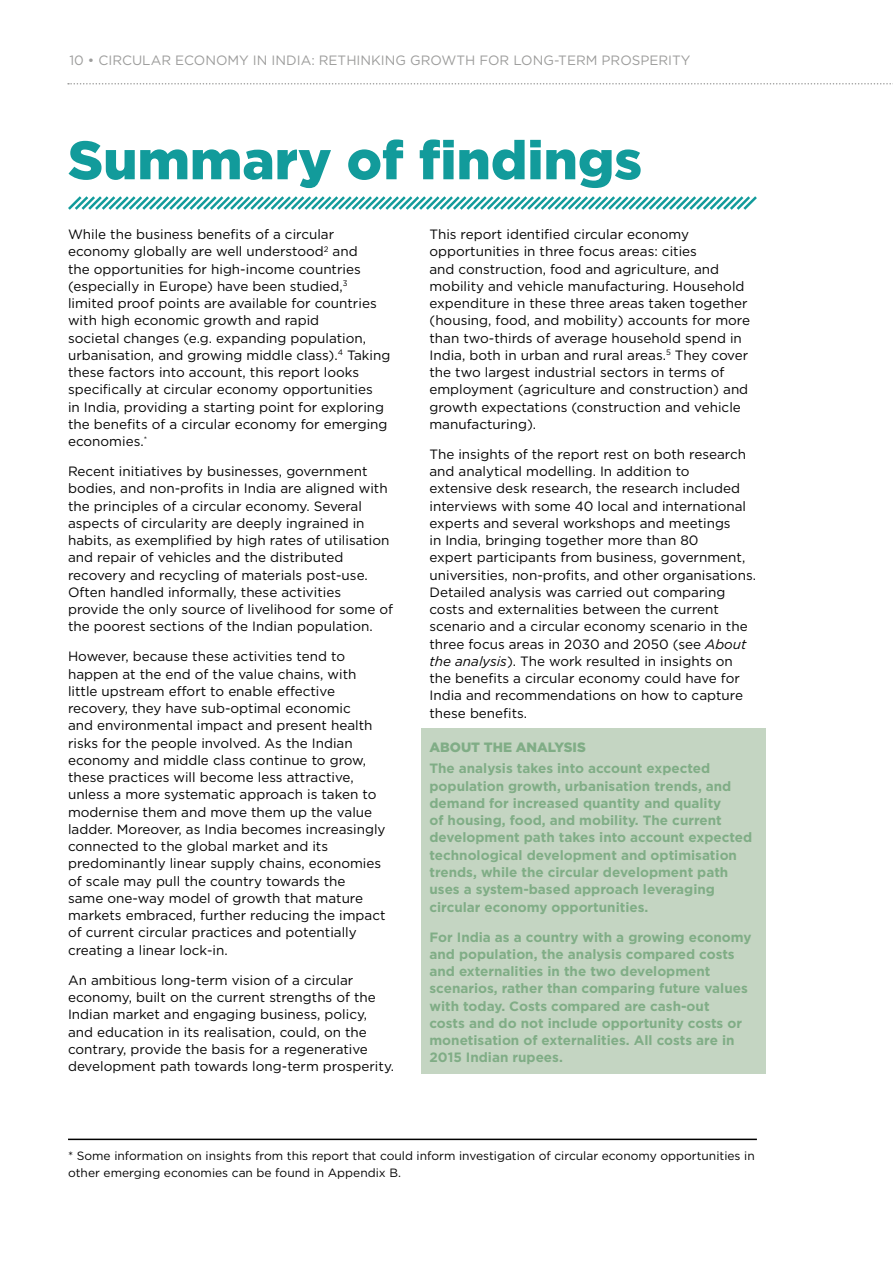
<style>
.page{position:relative;width:893px;height:1263px;background:#fff}
.page>*{position:absolute;margin:0;border:0;box-sizing:border-box;transform-origin:0 0}
.t1{font:900 54px "Gotham";color:#129b9b}
.t2{font:13.5px/17.2px "Gotham";color:#030303}
.t3{font:700 13.5px/17.2px "Gotham";color:#80ad86}
.t4{font:13.5px "Gotham";color:#9d9d9c}
.t5{font:900 13.5px "Gotham";color:#80ad86}
.t6{font:12px/16.5px "Gotham";color:#030303}
.s1{font-style:italic}
</style>
<div class="page">
<svg style="left:68px;top:83px;width:825px;height:2px"></svg>
<svg style="left:68px;top:196px;width:689px;height:14px"></svg>
<hr style="left:68px;top:1138px;width:689px;height:2px;background:#000">
<div style="left:421px;top:728px;width:344px;height:35px;background:#c4d5c2"></div>
<div style="left:421px;top:750px;width:344px;height:173px;background:#c4d5c2"></div>
<div style="left:421px;top:918px;width:344px;height:155px;background:#c4d5c2"></div>
<p class="t4" style="left:69px;top:51px;width:623px">10 • CIRCULAR ECONOMY IN INDIA: RETHINKING GROWTH FOR LONG-TERM PROSPERITY</p>
<h1 class="t1" style="left:68px;top:123px;width:576px">Summary of findings</h1>
<p class="t2" style="left:68px;top:225px;width:324px">While the business benefits of a circular economy globally are well understood<sup>2</sup> and<br>the opportunities for high-income countries (especially in Europe) have been studied,<sup>3 </sup>limited proof points are available for countries with high economic growth and rapid<br>societal changes (e.g. expanding population, urbanisation, and growing middle class).<sup>4</sup> Taking these factors into account, this report looks specifically at circular economy opportunities<br>in India, providing a starting point for exploring the benefits of a circular economy for emerging economies.<sup>*</sup></p>
<p class="t2" style="left:68px;top:462px;width:327px">Recent initiatives by businesses, government bodies, and non-profits in India are aligned with the principles of a circular economy. Several aspects of circularity are deeply ingrained in habits, as exemplified by high rates of utilisation and repair of vehicles and the distributed recovery and recycling of materials post-use.<br>Often handled informally, these activities provide the only source of livelihood for some of the poorest sections of the Indian population.</p>
<p class="t2" style="left:68px;top:648px;width:319px">However, because these activities tend to happen at the end of the value chains, with little upstream effort to enable effective recovery, they have sub-optimal economic<br>and environmental impact and present health risks for the people involved. As the Indian economy and middle class continue to grow, these practices will become less attractive, unless a more systematic approach is taken to modernise them and move them up the value ladder. Moreover, as India becomes increasingly connected to the global market and its predominantly linear supply chains, economies of scale may pull the country towards the<br>same one-way model of growth that mature markets embraced, further reducing the impact of current circular practices and potentially creating a linear lock-in.</p>
<p class="t2" style="left:68px;top:971px;width:328px">An ambitious long-term vision of a circular economy, built on the current strengths of the Indian market and engaging business, policy, and education in its realisation, could, on the contrary, provide the basis for a regenerative development path towards long-term prosperity.</p>
<p class="t2" style="left:429px;top:225px;width:322px">This report identified circular economy opportunities in three focus areas: cities<br>and construction, food and agriculture, and mobility and vehicle manufacturing. Household expenditure in these three areas taken together (housing, food, and mobility) accounts for more than two-thirds of average household spend in India, both in urban and rural areas.<sup>5</sup> They cover the two largest industrial sectors in terms of employment (agriculture and construction) and growth expectations (construction and vehicle manufacturing).</p>
<p class="t2" style="left:429px;top:445px;width:328px">The insights of the report rest on both research and analytical modelling. In addition to<br>extensive desk research, the research included interviews with some 40 local and international experts and several workshops and meetings<br>in India, bringing together more than 80<br>expert participants from business, government, universities, non-profits, and other organisations.<br>Detailed analysis was carried out comparing costs and externalities between the current scenario and a circular economy scenario in the three focus areas in 2030 and 2050 (see <span class="s1">About the analysis</span>). The work resulted in insights on the benefits a circular economy could have for India and recommendations on how to capture these benefits.</p>
<p class="t5" style="left:429px;top:738px;width:158px">ABOUT THE ANALYSIS</p>
<p class="t3" style="left:429px;top:760px;width:324px">The analysis takes into account expected population growth, urbanisation trends, and demand for increased quantity and quality<br>of housing, food, and mobility. The current development path takes into account expected technological development and optimisation trends, while the circular development path uses a system-based approach leveraging circular economy opportunities.</p>
<p class="t3" style="left:429px;top:928px;width:324px">For India as a country with a growing economy and population, the analysis compared costs and externalities in the two development scenarios, rather than comparing future values with today. Costs compared are cash-out<br>costs and do not include opportunity costs or monetisation of externalities. All costs are in 2015 Indian rupees.</p>
<p class="t6" style="left:68px;top:1147px;width:688px">* Some information on insights from this report that could inform investigation of circular economy opportunities in other emerging economies can be found in Appendix B.</p>
</div>
